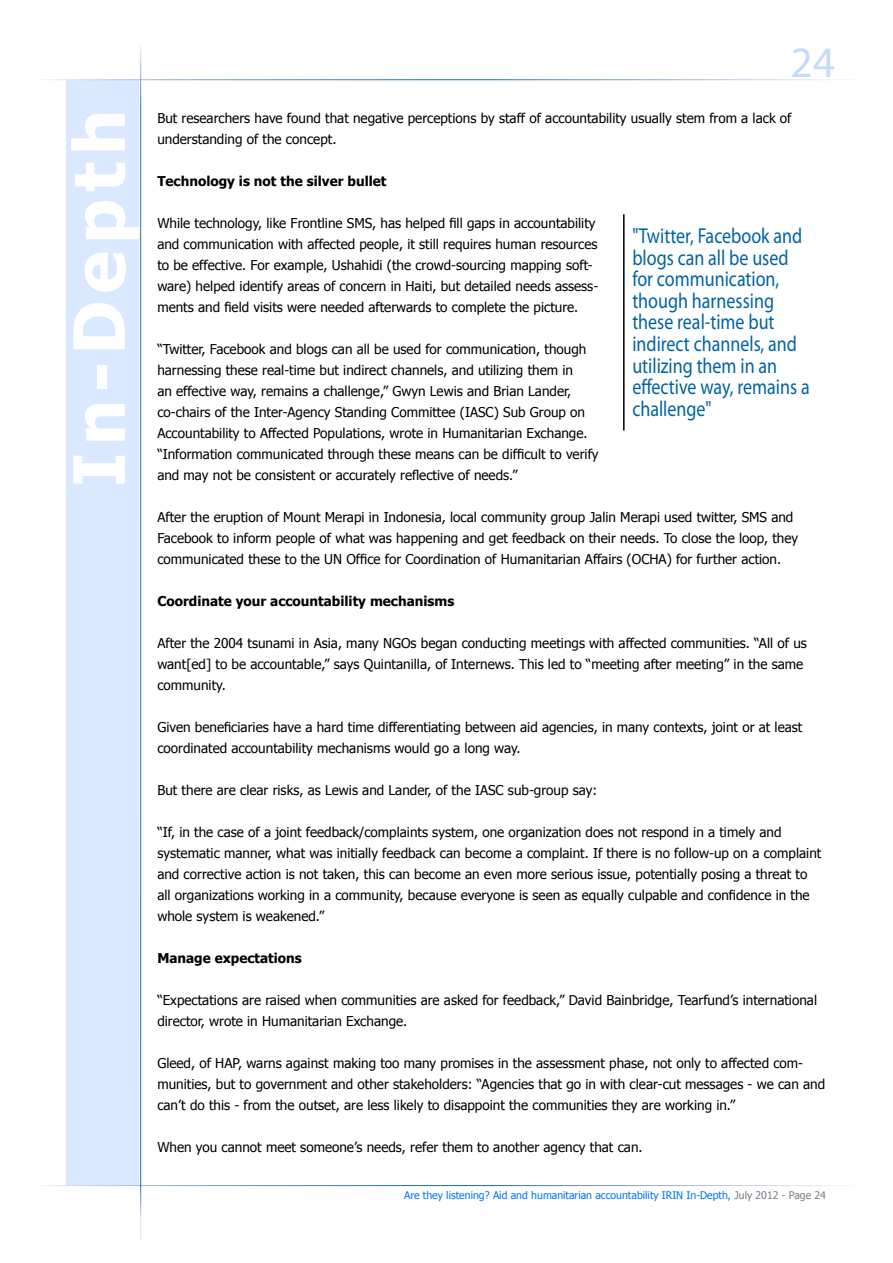
<style>
.page{position:relative;width:893px;height:1263px;background:#fff}
.page>*{position:absolute;margin:0;border:0;box-sizing:border-box;transform-origin:0 0}
.t1{font:700 70.8px "Tahoma";letter-spacing:.1em;color:#fff}
.t2{font:43.5px "Myriad Pro";color:#c3dbff}
.t3{font:21.6px/21.6px "Myriad Pro";color:#0062a4;scale:.83 1}
.t4{font:13.5px/21px "Tahoma";color:#000}
.t5{font:700 13.5px "Tahoma";color:#000}
.t6{font:10.5px "Tahoma";color:#0073ff}
.s1{color:#7c7e81}
</style>
<div class="page">
<div style="left:66px;top:80px;width:74px;height:1106px;background:#dae9ff"></div>
<hr style="left:15px;top:1185px;width:865px;height:1px;background:#fff">
<hr style="left:623px;top:214px;width:2px;height:216px;background:#000">
<h1 class="t1" style="left:49px;top:487px;width:379px;rotate:-90deg">In-Depth</h1>
<h2 class="t2" style="left:790px;top:35px;width:46px">24</h2>
<p class="t4" style="left:157px;top:107px;width:636px">But researchers have found that negative perceptions by staff of accountability usually stem from a lack of understanding of the concept.</p>
<p class="t5" style="left:157px;top:172px;width:231px">Technology is not the silver bullet</p>
<p class="t4" style="left:157px;top:212px;width:442px">While technology, like Frontline SMS, has helped fill gaps in accountability and communication with affected people, it still requires human resources to be effective. For example, Ushahidi (the crowd-sourcing mapping soft&shy;ware) helped identify areas of concern in Haiti, but detailed needs assess&shy;ments and field visits were needed afterwards to complete the picture.</p>
<p class="t4" style="left:157px;top:338px;width:443px">“Twitter, Facebook and blogs can all be used for communication, though harnessing these real-time but indirect channels, and utilizing them in<br>an effective way, remains a challenge,” Gwyn Lewis and Brian Lander, co-chairs of the Inter-Agency Standing Committee (IASC) Sub Group on Accountability to Affected Populations, wrote in Humanitarian Exchange. “Information communicated through these means can be difficult to verify and may not be consistent or accurately reflective of needs.”</p>
<p class="t4" style="left:157px;top:506px;width:642px">After the eruption of Mount Merapi in Indonesia, local community group Jalin Merapi used twitter, SMS and<br>Facebook to inform people of what was happening and get feedback on their needs. To close the loop, they communicated these to the UN Office for Coordination of Humanitarian Affairs (OCHA) for further action.</p>
<p class="t5" style="left:157px;top:592px;width:298px">Coordinate your accountability mechanisms</p>
<p class="t4" style="left:157px;top:632px;width:651px">After the 2004 tsunami in Asia, many NGOs began conducting meetings with affected communities. “All of us want[ed] to be accountable,” says Quintanilla, of Internews. This led to “meeting after meeting” in the same community.</p>
<p class="t4" style="left:157px;top:716px;width:646px">Given beneficiaries have a hard time differentiating between aid agencies, in many contexts, joint or at least coordinated accountability mechanisms would go a long way.</p>
<p class="t4" style="left:157px;top:779px;width:441px">But there are clear risks, as Lewis and Lander, of the IASC sub-group say:</p>
<p class="t4" style="left:157px;top:821px;width:665px">“If, in the case of a joint feedback/complaints system, one organization does not respond in a timely and systematic manner, what was initially feedback can become a complaint. If there is no follow-up on a complaint and corrective action is not taken, this can become an even more serious issue, potentially posing a threat to all organizations working in a community, because everyone is seen as equally culpable and confidence in the whole system is weakened.”</p>
<p class="t5" style="left:157px;top:949px;width:146px">Manage expectations</p>
<p class="t4" style="left:157px;top:989px;width:661px">“Expectations are raised when communities are asked for feedback,” David Bainbridge, Tearfund’s international director, wrote in Humanitarian Exchange.</p>
<p class="t4" style="left:157px;top:1052px;width:669px">Gleed, of HAP, warns against making too many promises in the assessment phase, not only to affected com&shy;munities, but to government and other stakeholders: “Agencies that go in with clear-cut messages - we can and can’t do this - from the outset, are less likely to disappoint the communities they are working in.”</p>
<p class="t4" style="left:157px;top:1136px;width:487px">When you cannot meet someone’s needs, refer them to another agency that can.</p>
<h3 class="t3" style="left:632px;top:225px;width:215px">"Twitter, Facebook and blogs can all be used for communication, though harnessing these real-time but indirect channels, and utilizing them in an effective way, remains a challenge"</h3>
<p class="t6" style="left:404px;top:1188px;width:423px">Are they listening? Aid and humanitarian accountability IRIN In-Depth, <span class="s1">July 2012 - Page 24</span></p>
</div>
